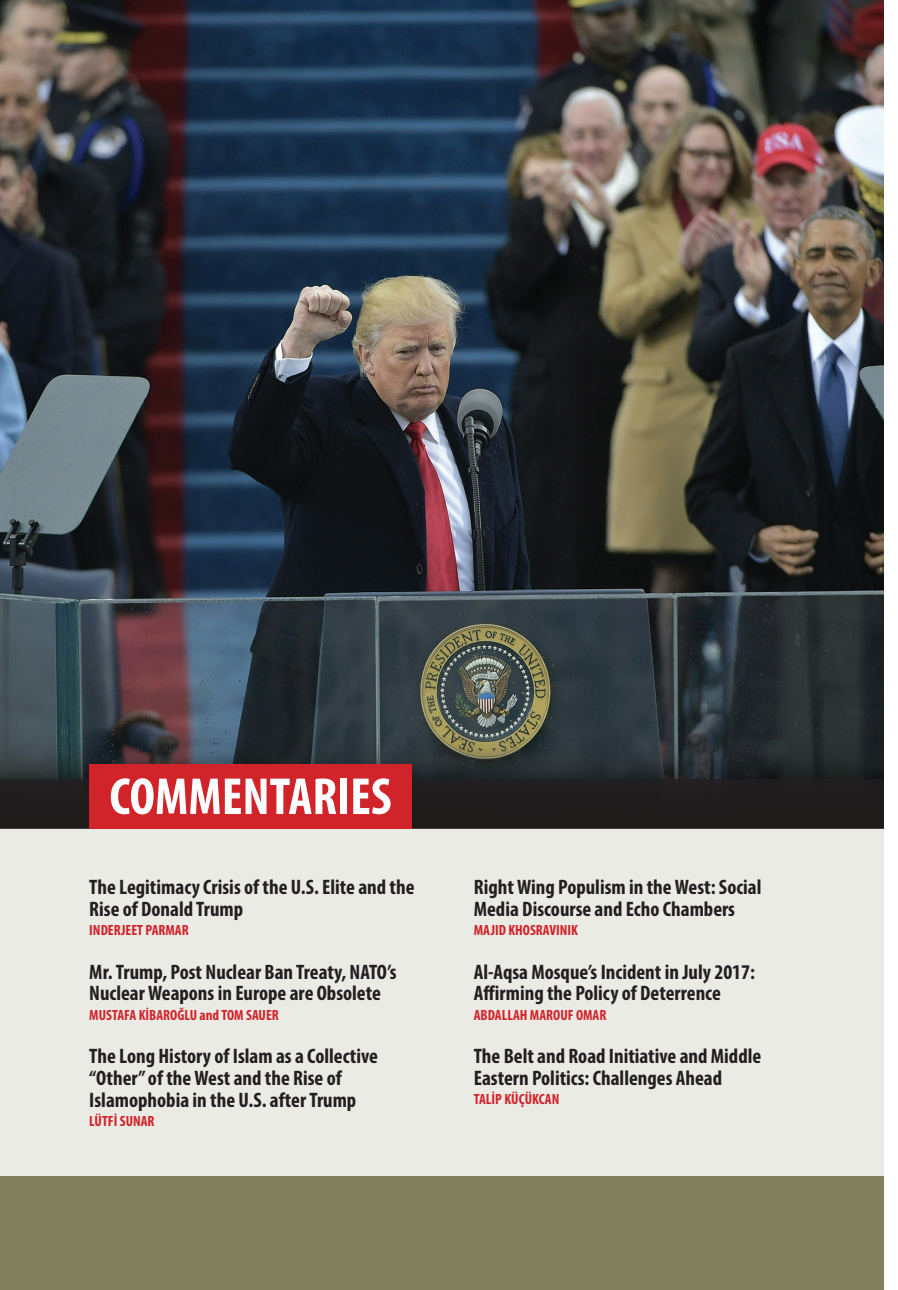
<style>
.page{position:relative;width:898px;height:1290px;background:#fff}
.page>*{position:absolute;margin:0;border:0;box-sizing:border-box;transform-origin:0 0}
.t1{font:700 condensed 52.5px "Myriad Pro";color:#fff}
.t2{font:700 condensed 21px/21.9px "Myriad Pro";color:#231f20}
.t3{font:700 condensed 14.88px "Myriad Pro";color:#d1232a}
</style>
<div class="page">
<img style="left:0;top:0;width:883px;height:779px">
<div style="left:0;top:828px;width:883px;height:462px;background:#82805d"></div>
<div style="left:0;top:828px;width:883px;height:348px;background:#ebebe6"></div>
<div style="left:0;top:779px;width:883px;height:49px;background:#231f20"></div>
<div style="left:89px;top:764px;width:323px;height:64px;background:#d1232a"></div>
<h1 class="t1" style="left:110px;top:764px;width:283px">COMMENTARIES</h1>
<p class="t2" style="left:89px;top:875px;width:327px">The Legitimacy Crisis of the U.S. Elite and the<br>Rise of Donald Trump</p>
<p class="t3" style="left:89px;top:921px;width:101px">INDERJEET PARMAR</p>
<p class="t2" style="left:89px;top:960px;width:309px">Mr. Trump, Post Nuclear Ban Treaty, NATO’s<br>Nuclear Weapons in Europe are Obsolete</p>
<p class="t3" style="left:89px;top:1005px;width:191px">MUSTAFA KİBAROĞLU and TOM SAUER</p>
<p class="t2" style="left:89px;top:1045px;width:290px">The Long History of Islam as a Collective “Other” of the West and the Rise of<br>Islamophobia in the U.S. after Trump</p>
<p class="t3" style="left:89px;top:1112px;width:67px">LÜTFİ SUNAR</p>
<p class="t2" style="left:474px;top:875px;width:289px">Right Wing Populism in the West: Social<br>Media Discourse and Echo Chambers</p>
<p class="t3" style="left:474px;top:921px;width:106px">MAJID KHOSRAVINIK</p>
<p class="t2" style="left:474px;top:960px;width:283px">Al-Aqsa Mosque’s Incident in July 2017:<br>Affirming the Policy of Deterrence</p>
<p class="t3" style="left:474px;top:1005px;width:134px">ABDALLAH MAROUF OMAR</p>
<p class="t2" style="left:474px;top:1045px;width:289px">The Belt and Road Initiative and Middle<br>Eastern Politics: Challenges Ahead</p>
<p class="t3" style="left:474px;top:1090px;width:87px">TALİP KÜÇÜKCAN</p>
</div>
